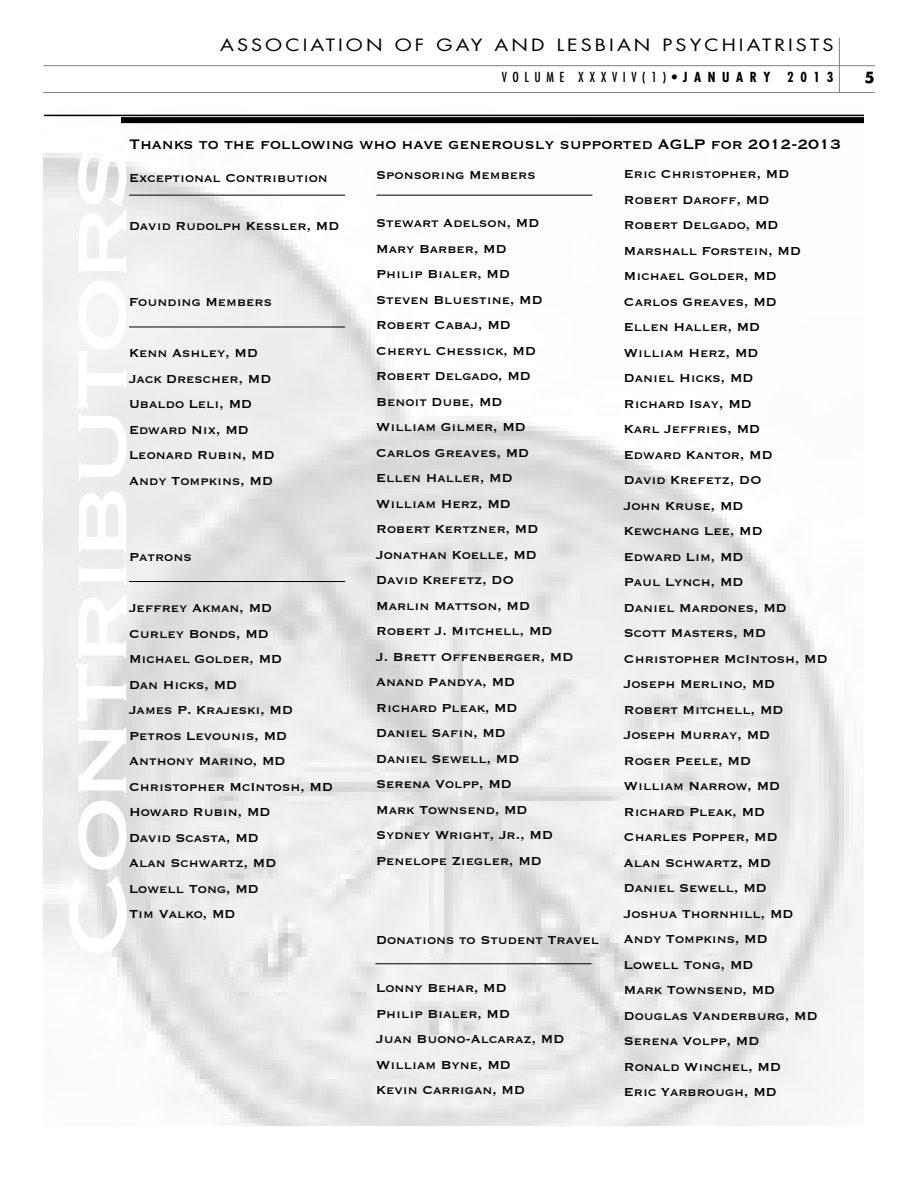
<style>
.page{position:relative;width:918px;height:1188px;background:#fff}
.page>*{position:absolute;margin:0;border:0;box-sizing:border-box;transform-origin:0 0}
.t1{font:108px "Copperplate";letter-spacing:-.06em;color:#fff;scale:1.2 1}
.t2{font:18px "Copperplate";letter-spacing:-.005em;color:#000}
.t3{font:16.5px "Futura";letter-spacing:.155em;color:#000;scale:1.2 1}
.t4{font:15px/25.5px "Copperplate";color:#000}
.t5{font:700 15px "Futura";color:#000}
.t6{font:condensed 13.5px "Futura";letter-spacing:.41em;color:#000}
.s1{font-weight:700}
</style>
<div class="page">
<img style="left:44px;top:114px;width:820px;height:1011px">
<hr style="left:43px;top:92px;width:832px;height:1px;background:#808080">
<hr style="left:43px;top:65px;width:832px;height:1px;background:#808080">
<hr style="left:839px;top:38px;width:1px;height:55px;background:#808080">
<hr style="left:44px;top:115px;width:820px;height:1px;background:#000">
<div style="left:121px;top:117px;width:743px;height:6px;background:#000"></div>
<hr style="left:129px;top:195px;width:216px;height:1px;background:#000">
<hr style="left:129px;top:581px;width:216px;height:1px;background:#000">
<hr style="left:129px;top:327px;width:216px;height:1px;background:#000">
<hr style="left:376px;top:195px;width:216px;height:1px;background:#000">
<hr style="left:375px;top:963px;width:216px;height:1px;background:#000">
<p class="t3" style="left:220px;top:38px;width:513px">ASSOCIATION OF GAY AND LESBIAN PSYCHIATRISTS</p>
<p class="t6" style="left:502px;top:71px;width:333px">VOLUME XXXVIV(1)•<span class="s1">JANUARY 2013</span></p>
<p class="t5" style="left:864px;top:71px;width:12px">5</p>
<p class="t2" style="left:129px;top:132px;width:713px">Thanks to the following who have generously supported AGLP for 2012-2013</p>
<p class="t4" style="left:129px;top:164px;width:200px">Exceptional Contribution</p>
<p class="t4" style="left:129px;top:212px;width:212px">David Rudolph Kessler, MD</p>
<h1 class="t1" style="left:28px;top:960px;width:685px;rotate:-90deg">Contributors</h1>
<p class="t4" style="left:624px;top:161px;width:205px">Eric Christopher, MD<br>Robert Daroff, MD<br>Robert Delgado, MD<br>Marshall Forstein, MD<br>Michael Golder, MD<br>Carlos Greaves, MD<br>Ellen Haller, MD<br>William Herz, MD<br>Daniel Hicks, MD<br>Richard Isay, MD<br>Karl Jeffries, MD<br>Edward Kantor, MD<br>David Krefetz, DO<br>John Kruse, MD<br>Kewchang Lee, MD<br>Edward Lim, MD<br>Paul Lynch, MD<br>Daniel Mardones, MD<br>Scott Masters, MD<br>Christopher McIntosh, MD<br>Joseph Merlino, MD<br>Robert Mitchell, MD<br>Joseph Murray, MD<br>Roger Peele, MD<br>William Narrow, MD<br>Richard Pleak, MD<br>Charles Popper, MD<br>Alan Schwartz, MD<br>Daniel Sewell, MD<br>Joshua Thornhill, MD<br>Andy Tompkins, MD<br>Lowell Tong, MD<br>Mark Townsend, MD<br>Douglas Vanderburg, MD<br>Serena Volpp, MD<br>Ronald Winchel, MD<br>Eric Yarbrough, MD</p>
<p class="t4" style="left:376px;top:161px;width:161px">Sponsoring Members</p>
<p class="t4" style="left:376px;top:209px;width:199px">Stewart Adelson, MD<br>Mary Barber, MD<br>Philip Bialer, MD<br>Steven Bluestine, MD<br>Robert Cabaj, MD<br>Cheryl Chessick, MD<br>Robert Delgado, MD<br>Benoit Dube, MD<br>William Gilmer, MD<br>Carlos Greaves, MD<br>Ellen Haller, MD<br>William Herz, MD<br>Robert Kertzner, MD<br>Jonathan Koelle, MD<br>David Krefetz, DO<br>Marlin Mattson, MD<br>Robert J. Mitchell, MD<br>J. Brett Offenberger, MD<br>Anand Pandya, MD<br>Richard Pleak, MD<br>Daniel Safin, MD<br>Daniel Sewell, MD<br>Serena Volpp, MD<br>Mark Townsend, MD<br>Sydney Wright, Jr., MD<br>Penelope Ziegler, MD</p>
<p class="t4" style="left:129px;top:288px;width:144px">Founding Members</p>
<p class="t4" style="left:129px;top:339px;width:147px">Kenn Ashley, MD<br>Jack Drescher, MD<br>Ubaldo Leli, MD<br>Edward Nix, MD<br>Leonard Rubin, MD<br>Andy Tompkins, MD</p>
<p class="t4" style="left:129px;top:543px;width:64px">Patrons</p>
<p class="t4" style="left:129px;top:594px;width:205px">Jeffrey Akman, MD<br>Curley Bonds, MD<br>Michael Golder, MD<br>Dan Hicks, MD<br>James P. Krajeski, MD<br>Petros Levounis, MD<br>Anthony Marino, MD<br>Christopher McIntosh, MD<br>Howard Rubin, MD<br>David Scasta, MD<br>Alan Schwartz, MD<br>Lowell Tong, MD<br>Tim Valko, MD</p>
<p class="t4" style="left:376px;top:926px;width:224px">Donations to Student Travel</p>
<p class="t4" style="left:376px;top:974px;width:189px">Lonny Behar, MD<br>Philip Bialer, MD<br>Juan Buono-Alcaraz, MD<br>William Byne, MD<br>Kevin Carrigan, MD</p>
</div>
